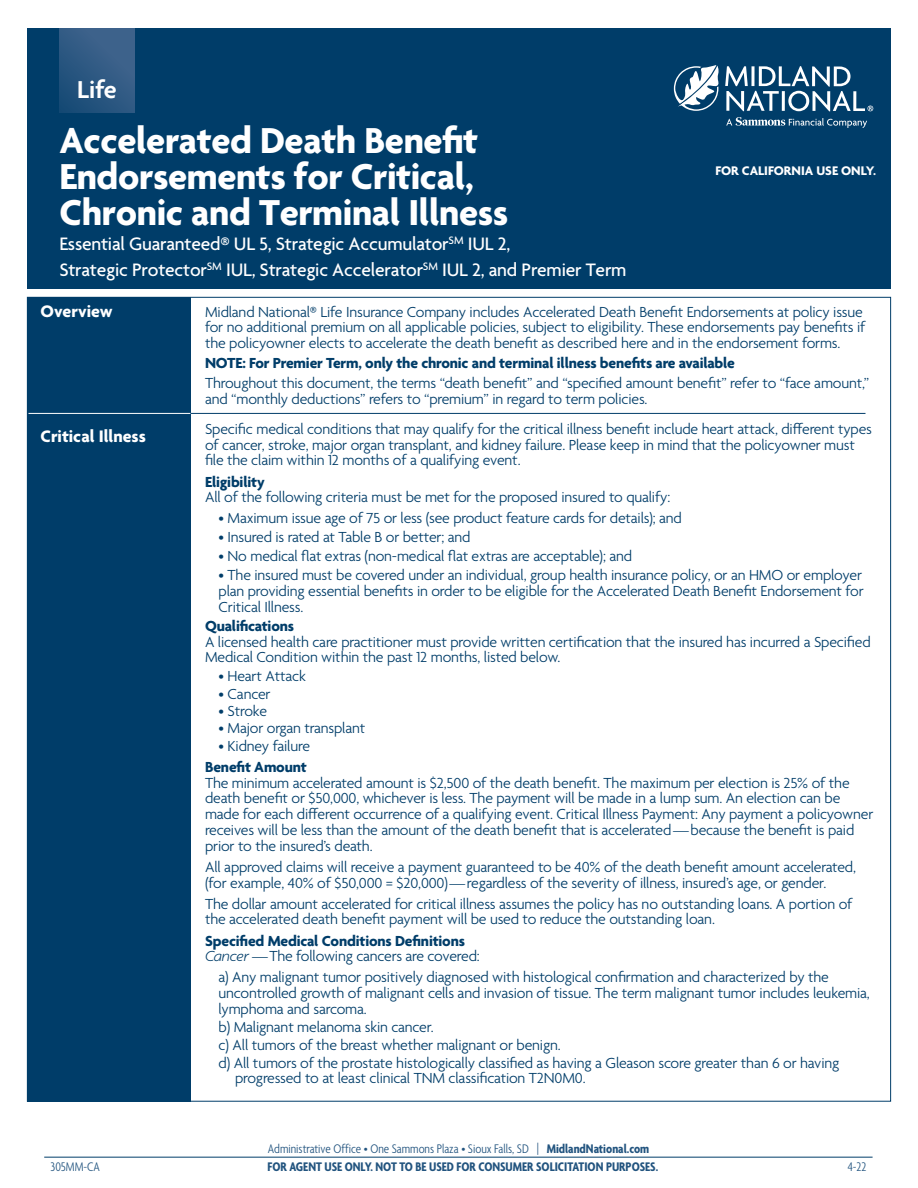
<style>
.page{position:relative;width:918px;height:1188px;background:#fff}
.page>*{position:absolute;margin:0;border:0;box-sizing:border-box;transform-origin:0 0}
.t1{font:700 39px/36px "Agenda";letter-spacing:-.01em;color:#fff}
.t2{font:600 26.4px "Agenda";color:#fff}
.t3{font:500 19.5px/25.5px "Agenda";letter-spacing:-.01em;color:#fff}
.t4{font:700 18px "Agenda";color:#fff}
.t5{font:300 15.75px/15.8px "Agenda";letter-spacing:-.01em;color:#003d69}
.t6{font:700 15.75px/15.8px "Agenda";letter-spacing:-.01em;color:#003d69}
.t7{font:300 condensed 13.5px "Agenda";color:#22547f}
.t8{font:700 condensed 13.5px "Agenda";color:#22547f}
.t9{font:700 13.5px "Agenda";color:#fff}
.s1{font-weight:700}
.s2{font-weight:300;font-style:italic}
.s3{font-weight:300}
</style>
<div class="page">
<div style="left:27px;top:29px;width:864px;height:260px;background:#003d69"></div>
<div style="left:59px;top:29px;width:76px;height:84px;background:linear-gradient(to bottom,#3e628b,#22517c)"></div>
<svg style="left:725px;top:66px;width:148px;height:45px"></svg>
<svg style="left:674px;top:65px;width:45px;height:46px"></svg>
<svg style="left:726px;top:117px;width:141px;height:11px"></svg>
<hr style="left:44px;top:1157px;width:829px;height:1px;background:#003d69">
<div style="left:27px;top:297px;width:163px;height:805px;background:#003d69"></div>
<hr style="left:190px;top:413px;width:676px;height:1px;background:#003d69">
<hr style="left:28px;top:413px;width:162px;height:1px;background:#fff">
<h2 class="t2" style="left:77px;top:75px;width:41px">Life</h2>
<h1 class="t1" style="left:59px;top:125px;width:450px">Accelerated Death Benefit<br>Endorsements for Critical,<br>Chronic and Terminal Illness</h1>
<p class="t3" style="left:59px;top:233px;width:569px">Essential Guaranteed® UL 5, Strategic Accumulator<sup>SM</sup> IUL 2,<br>Strategic Protector<sup>SM</sup> IUL, Strategic Accelerator<sup>SM</sup> IUL 2, and Premier Term</p>
<p class="t9" style="left:715px;top:163px;width:162px">FOR CALIFORNIA USE ONLY.</p>
<p class="t4" style="left:40px;top:301px;width:74px">Overview</p>
<p class="t4" style="left:40px;top:427px;width:107px">Critical Illness</p>
<p class="t5" style="left:205px;top:305px;width:662px">Midland National® Life Insurance Company includes Accelerated Death Benefit Endorsements at policy issue for no additional premium on all applicable policies, subject to eligibility. These endorsements pay benefits if the policyowner elects to accelerate the death benefit as described here and in the endorsement forms.</p>
<p class="t6" style="left:205px;top:356px;width:531px">NOTE: For Premier Term, only the chronic and terminal illness benefits are available</p>
<p class="t5" style="left:205px;top:376px;width:666px">Throughout this document, the terms “death benefit” and “specified amount benefit” refer to “face amount,” and “monthly deductions” refers to “premium” in regard to term policies.</p>
<p class="t5" style="left:205px;top:422px;width:668px">Specific medical conditions that may qualify for the critical illness benefit include heart attack, different types of cancer, stroke, major organ transplant, and kidney failure. Please keep in mind that the policyowner must file the claim within 12 months of a qualifying event.</p>
<p class="t5" style="left:205px;top:475px;width:467px"><span class="s1">Eligibility<br></span>All of the following criteria must be met for the proposed insured to qualify:</p>
<p class="t5" style="left:219px;top:511px;width:465px">• Maximum issue age of 75 or less (see product feature cards for details); and</p>
<p class="t5" style="left:219px;top:530px;width:254px">• Insured is rated at Table B or better; and</p>
<p class="t5" style="left:219px;top:549px;width:415px">• No medical flat extras (non-medical flat extras are acceptable); and</p>
<p class="t5" style="left:219px;top:568px;width:647px;text-align:justify">• The insured must be covered under an individual, group health insurance policy, or an HMO or employer plan providing essential benefits in order to be eligible for the Accelerated Death Benefit Endorsement for Critical Illness.</p>
<p class="t5" style="left:205px;top:619px;width:667px"><span class="s1">Qualifications<br></span>A licensed health care practitioner must provide written certification that the insured has incurred a Specified<br>Medical Condition within the past 12 months, listed below.</p>
<p class="t5" style="left:219px;top:669px;width:89px">• Heart Attack</p>
<p class="t5" style="left:219px;top:687px;width:53px">• Cancer</p>
<p class="t5" style="left:219px;top:704px;width:50px">• Stroke</p>
<p class="t5" style="left:219px;top:721px;width:148px">• Major organ transplant</p>
<p class="t5" style="left:219px;top:739px;width:93px">• Kidney failure</p>
<p class="t5" style="left:205px;top:760px;width:670px"><span class="s1">Benefit Amount<br></span>The minimum accelerated amount is $2,500 of the death benefit. The maximum per election is 25% of the death benefit or $50,000, whichever is less. The payment will be made in a lump sum. An election can be made for each different occurrence of a qualifying event. Critical Illness Payment: Any payment a policyowner receives will be less than the amount of the death benefit that is accelerated—because the benefit is paid prior to the insured’s death.</p>
<p class="t5" style="left:205px;top:860px;width:653px">All approved claims will receive a payment guaranteed to be 40% of the death benefit amount accelerated, (for example, 40% of $50,000 = $20,000)—regardless of the severity of illness, insured’s age, or gender.</p>
<p class="t5" style="left:205px;top:897px;width:649px">The dollar amount accelerated for critical illness assumes the policy has no outstanding loans. A portion of the accelerated death benefit payment will be used to reduce the outstanding loan.</p>
<p class="t6" style="left:205px;top:934px;width:276px">Specified Medical Conditions Definitions<br><span class="s2">Cancer</span> <span class="s3">—The following cancers are covered:</span></p>
<p class="t5" style="left:219px;top:971px;width:653px">a) Any malignant tumor positively diagnosed with histological confirmation and characterized by the uncontrolled growth of malignant cells and invasion of tissue. The term malignant tumor includes leukemia, lymphoma and sarcoma.</p>
<p class="t5" style="left:219px;top:1020px;width:217px">b) Malignant melanoma skin cancer.</p>
<p class="t5" style="left:219px;top:1038px;width:344px">c) All tumors of the breast whether malignant or benign.</p>
<p class="t5" style="left:235px;top:1056px;width:606px;text-indent:-16px">d) All tumors of the prostate histologically classified as having a Gleason score greater than 6 or having progressed to at least clinical TNM classification T2N0M0.</p>
<p class="t7" style="left:268px;top:1141px;width:383px">Administrative Office • One Sammons Plaza • Sioux Falls, SD | <span class="s1">MidlandNational.com</span></p>
<p class="t7" style="left:51px;top:1159px;width:51px">305MM-CA</p>
<p class="t8" style="left:268px;top:1159px;width:392px">FOR AGENT USE ONLY. NOT TO BE USED FOR CONSUMER SOLICITATION PURPOSES.</p>
<p class="t7" style="left:848px;top:1159px;width:20px">4-22</p>
</div>
